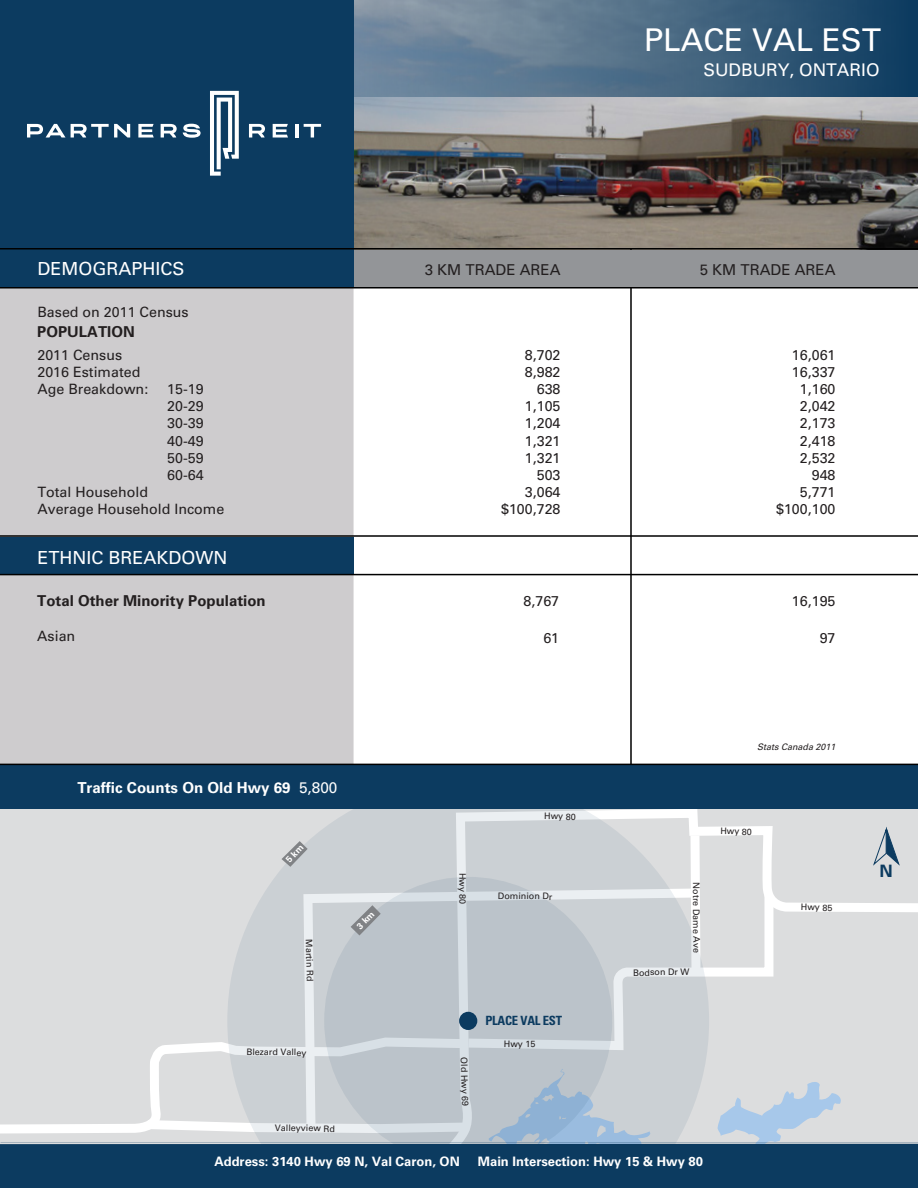
<style>
.page{position:relative;width:918px;height:1188px;background:#fff}
.page>*{position:absolute;margin:0;border:0;box-sizing:border-box;transform-origin:0 0}
.t1{font:31.35px "Univers";color:#fff}
.t2{font:18px "Univers";color:#fff}
.t3{font:17.4px "Univers";color:#fff}
.t4{font:700 17.1px "Univers";color:#0c3b60}
.t5{font:700 15.15px "Univers";color:#fff}
.t6{font:700 15px "Univers";color:#231f20}
.t7{font:15px "Univers";color:#231f20}
.t8{font:14.25px/17.1px "Univers";color:#231f20}
.t9{font:700 13.05px "Univers";color:#fff}
.t10{font:700 condensed 12.75px "Univers";letter-spacing:-.02em;color:#0c3b60}
.t11{font:9px "Univers";letter-spacing:-.01em;color:#231f20}
.t12{font:italic 9px "Univers";color:#231f20}
.s1{font-weight:400;font-size:15.3px}
</style>
<div class="page">
<img style="left:353px;top:96px;width:565px;height:152px">
<div style="left:0;top:803px;width:918px;height:350px;background:#dcddde"></div>
<svg style="left:709px;top:826px;width:209px;height:318px"></svg>
<svg style="left:0;top:1042px;width:227px;height:92px"></svg>
<svg style="left:709px;top:886px;width:69px;height:169px"></svg>
<svg style="left:227px;top:809px;width:482px;height:335px;fill:#cbd0d4"></svg>
<svg style="left:324px;top:877px;width:288px;height:288px;background:#bcc5cd"></svg>
<div style="left:459px;top:1012px;width:18px;height:18px;background:#0c3b60;border-radius:50%"></div>
<svg style="left:718px;top:1080px;width:125px;height:64px"></svg>
<svg style="left:873px;top:826px;width:27px;height:39px"></svg>
<svg style="left:353px;top:0;width:565px;height:96px;background:#4b6b85"></svg>
<hr style="left:630px;top:249px;width:2px;height:527px;background:#000">
<div style="left:0;top:0;width:353px;height:256px;background:#0c3b60"></div>
<div style="left:0;top:289px;width:354px;height:475px;background:#ceccce"></div>
<div style="left:0;top:250px;width:918px;height:37px;background:#939598"></div>
<div style="left:0;top:220px;width:353px;height:68px;background:#0c3b60"></div>
<div style="left:0;top:765px;width:918px;height:44px;background:#0c3b60"></div>
<div style="left:0;top:537px;width:353px;height:38px;background:#0c3b60"></div>
<hr style="left:0;top:535px;width:918px;height:2px;background:#000">
<hr style="left:0;top:574px;width:918px;height:1px;background:#000">
<hr style="left:0;top:764px;width:918px;height:1px;background:#000">
<div style="left:0;top:1144px;width:918px;height:44px;background:#0c3b60"></div>
<hr style="left:0;top:287px;width:918px;height:2px;background:#000">
<hr style="left:0;top:248px;width:918px;height:2px;background:#000">
<svg style="left:138px;top:124px;width:16px;height:14px"></svg>
<svg style="left:273px;top:124px;width:15px;height:14px"></svg>
<hr style="left:295px;top:124px;width:3px;height:14px;background:#fff">
<svg style="left:304px;top:124px;width:17px;height:14px"></svg>
<svg style="left:27px;top:124px;width:103px;height:14px"></svg>
<svg style="left:161px;top:124px;width:16px;height:14px"></svg>
<svg style="left:249px;top:124px;width:16px;height:14px"></svg>
<svg style="left:210px;top:91px;width:29px;height:85px"></svg>
<svg style="left:183px;top:124px;width:18px;height:14px"></svg>
<svg style="left:351px;top:905px;width:30px;height:30px"></svg>
<svg style="left:282px;top:841px;width:26px;height:26px"></svg>
<p class="t2" style="left:38px;top:258px;width:149px">DEMOGRAPHICS</p>
<p class="t8" style="left:37px;top:303px;width:153px">Based on 2011 Census</p>
<p class="t6" style="left:37px;top:323px;width:99px">POPULATION</p>
<p class="t8" style="left:37px;top:346px;width:112px">2011 Census<br>2016 Estimated<br>Age Breakdown:</p>
<p class="t8" style="left:167px;top:381px;width:38px;text-align:justify">15-19<br>20-29<br>30-39<br>40-49<br>50-59<br>60-64</p>
<p class="t8" style="left:37px;top:483px;width:188px">Total Household<br>Average Household Income</p>
<p class="t2" style="left:38px;top:547px;width:192px">ETHNIC BREAKDOWN</p>
<p class="t6" style="left:37px;top:592px;width:230px">Total Other Minority Population</p>
<p class="t8" style="left:37px;top:628px;width:40px">Asian</p>
<p class="t5" style="left:77px;top:779px;width:262px">Traffic Counts On Old Hwy 69 <span class="s1">5,800</span></p>
<p class="t11" style="left:314px;top:939px;width:43px;rotate:88deg">Martin Rd</p>
<p class="t11" style="left:247px;top:1046px;width:61px;rotate:1deg">Blezard Valley</p>
<p class="t11" style="left:275px;top:1122px;width:61px;rotate:1deg">Valleyview Rd</p>
<h1 class="t1" style="left:644px;top:22px;width:238px">PLACE VAL EST</h1>
<p class="t3" style="left:703px;top:59px;width:178px">SUDBURY, ONTARIO</p>
<p class="t7" style="left:425px;top:261px;width:137px">3 KM TRADE AREA</p>
<p class="t7" style="left:700px;top:261px;width:137px">5 KM TRADE AREA</p>
<p class="t8" style="left:501px;top:346px;width:61px;text-align:right">8,702<br>8,982<br>638<br>1,105<br>1,204<br>1,321<br>1,321<br>503<br>3,064 $100,728</p>
<p class="t8" style="left:776px;top:346px;width:61px;text-align:right">16,061<br>16,337<br>1,160<br>2,042<br>2,173<br>2,418<br>2,532<br>948<br>5,771 $100,100</p>
<p class="t8" style="left:524px;top:593px;width:37px">8,767</p>
<p class="t8" style="left:543px;top:629px;width:17px">61</p>
<p class="t8" style="left:792px;top:593px;width:45px">16,195</p>
<p class="t8" style="left:820px;top:629px;width:17px">97</p>
<p class="t12" style="left:757px;top:741px;width:80px">Stats Canada 2011</p>
<p class="t11" style="left:544px;top:811px;width:33px;rotate:1deg">Hwy 80</p>
<p class="t11" style="left:468px;top:873px;width:33px;rotate:90deg">Hwy 80</p>
<p class="t11" style="left:702px;top:882px;width:72px;rotate:90deg">Notre Dame Ave</p>
<p class="t11" style="left:498px;top:890px;width:56px;rotate:1deg">Dominion Dr</p>
<p class="t11" style="left:469px;top:1057px;width:50px;rotate:88deg">Old Hwy 69</p>
<p class="t10" style="left:485px;top:1013px;width:78px">PLACE VAL EST</p>
<p class="t11" style="left:504px;top:1038px;width:33px;rotate:1deg">Hwy 15</p>
<p class="t11" style="left:633px;top:967px;width:58px;rotate:-1deg">Bodson Dr W</p>
<p class="t11" style="left:721px;top:826px;width:33px;rotate:1deg">Hwy 80</p>
<p class="t11" style="left:801px;top:902px;width:33px;rotate:1deg">Hwy 85</p>
<p class="t4" style="left:880px;top:861px;width:15px">N</p>
<p class="t9" style="left:214px;top:1153px;width:247px">Address: 3140 Hwy 69 N, Val Caron, ON</p>
<p class="t9" style="left:478px;top:1153px;width:227px">Main Intersection: Hwy 15 &amp; Hwy 80</p>
</div>
